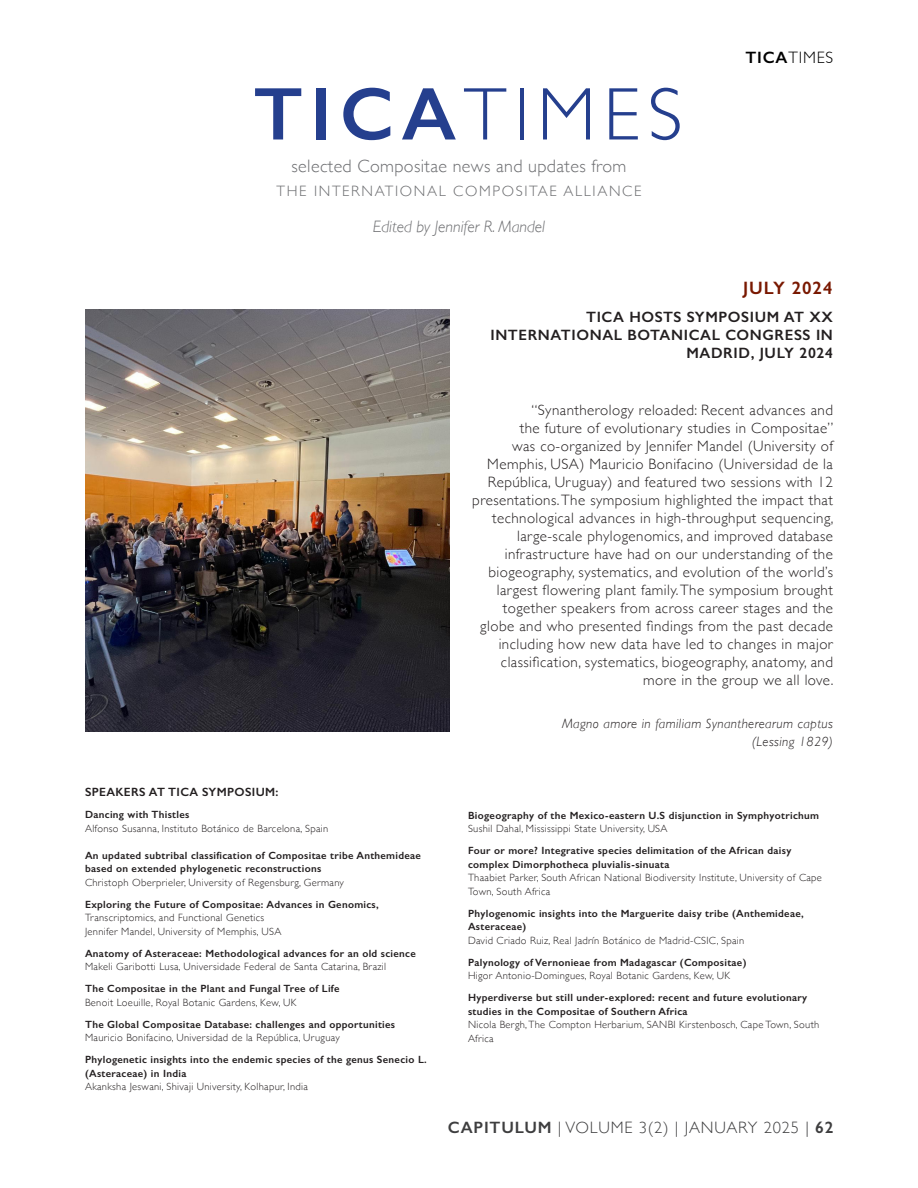
<style>
.page{position:relative;width:918px;height:1188px;background:#fff}
.page>*{position:absolute;margin:0;border:0;box-sizing:border-box;transform-origin:0 0}
.t1{font:300 75px "Gill Sans";letter-spacing:.1em;color:#253f8e}
.t2{font:300 18px "Gill Sans";letter-spacing:.02em;color:#6c6d70}
.Inline_Subtitle{font:600 18px "Gill Sans";letter-spacing:.05em;color:#791800}
.t3{font:300 16.5px "Gill Sans";letter-spacing:.05em;color:#3e3e3f}
.t4{font:italic 300 16.5px "Gill Sans";color:#6c6d70}
.Inline_Subtitle-2{font:300 16.5px "Gill Sans";letter-spacing:.05em;color:#000}
.abstract{font:300 15px/18px "Gill Sans";letter-spacing:.03em;color:#231f20;text-align:right}
.abstract-2{font:600 15px/18px "Gill Sans";letter-spacing:.04em;color:#231f20;text-align:right}
.t5{font:300 15px "Gill Sans";letter-spacing:.11em;color:#6c6d70}
.abstract-3{font:italic 300 13.5px/18px "Gill Sans";letter-spacing:.03em;color:#231f20;text-align:right}
.abstract-4{font:600 12px "Gill Sans";letter-spacing:.03em;color:#231f20}
.abstract-5{font:600 10.5px/13.5px "Gill Sans";letter-spacing:.03em;color:#231f20}
.abstract-6{font:300 10.5px/13.5px "Gill Sans";letter-spacing:.03em;color:#231f20}
.s1{font-weight:600}
.s2{font-weight:300}
</style>
<div class="page">
<img style="left:85px;top:310px;width:365px;height:421px">
<p class="t1" style="left:253px;top:56px;width:431px"><span class="s1">TICA</span>TIMES</p>
<p class="t2" style="left:292px;top:152px;width:336px">selected Compositae news and updates from</p>
<p class="t5" style="left:277px;top:180px;width:366px">THE INTERNATIONAL COMPOSITAE ALLIANCE</p>
<p class="t4" style="left:373px;top:217px;width:174px">Edited by Jennifer R. Mandel</p>
<p class="Inline_Subtitle-2" style="left:745px;top:45px;width:89px"><span class="s1">TICA</span>TIMES</p>
<p class="Inline_Subtitle" style="left:743px;top:277px;width:91px">JULY 2024</p>
<p class="abstract-2" style="left:490px;top:308px;width:344px">TICA HOSTS SYMPOSIUM AT XX<br>INTERNATIONAL BOTANICAL CONGRESS IN<br>MADRID, JULY 2024</p>
<p class="abstract-4" style="left:85px;top:785px;width:195px">SPEAKERS AT TICA SYMPOSIUM:</p>
<p class="abstract-6" style="left:85px;top:808px;width:245px"><span class="s1">Dancing with Thistles<br></span>Alfonso Susanna, Instituto Botánico de Barcelona, Spain</p>
<p class="abstract-5" style="left:85px;top:848px;width:337px">An updated subtribal classification of Compositae tribe Anthemideae based on extended phylogenetic reconstructions<br><span class="s2">Christoph Oberprieler, University of Regensburg, Germany</span></p>
<p class="abstract-6" style="left:85px;top:897px;width:295px"><span class="s1">Exploring the Future of Compositae: Advances in Genomics,<br></span>Transcriptomics, and Functional Genetics<br>Jennifer Mandel, University of Memphis, USA</p>
<p class="abstract-6" style="left:85px;top:946px;width:332px"><span class="s1">Anatomy of Asteraceae: Methodological advances for an old science<br></span>Makeli Garibotti Lusa, Universidade Federal de Santa Catarina, Brazil</p>
<p class="abstract-5" style="left:85px;top:982px;width:256px">The Compositae in the Plant and Fungal Tree of Life<br><span class="s2">Benoit Loeuille, Royal Botanic Gardens, Kew, UK</span></p>
<p class="abstract-5" style="left:85px;top:1017px;width:312px">The Global Compositae Database: challenges and opportunities<br><span class="s2">Mauricio Bonifacino, Universidad de la República, Uruguay</span></p>
<p class="abstract-5" style="left:85px;top:1053px;width:343px">Phylogenetic insights into the endemic species of the genus Senecio L. (Asteraceae) in India<br><span class="s2">Akanksha Jeswani, Shivaji University, Kolhapur, India</span></p>
<p class="abstract" style="left:472px;top:401px;width:363px">“Synantherology reloaded: Recent advances and<br>the future of evolutionary studies in Compositae”<br>was co-organized by Jennifer Mandel (University of Memphis, USA) Mauricio Bonifacino (Universidad de la República, Uruguay) and featured two sessions with 12 presentations. The symposium highlighted the impact that technological advances in high-throughput sequencing, large-scale phylogenomics, and improved database infrastructure have had on our understanding of the biogeography, systematics, and evolution of the world’s largest flowering plant family. The symposium brought together speakers from across career stages and the globe and who presented findings from the past decade including how new data have led to changes in major classification, systematics, biogeography, anatomy, and more in the group we all love.</p>
<p class="abstract-3" style="left:562px;top:715px;width:272px">Magno amore in familiam Synantherearum captus (Lessing 1829)</p>
<p class="abstract-5" style="left:468px;top:809px;width:353px">Biogeography of the Mexico-eastern U.S disjunction in Symphyotrichum<br><span class="s2">Sushil Dahal, Mississippi State University, USA</span></p>
<p class="abstract-5" style="left:468px;top:844px;width:355px">Four or more? Integrative species delimitation of the African daisy complex Dimorphotheca pluvialis-sinuata<br><span class="s2">Thaabiet Parker, South African National Biodiversity Institute, University of Cape Town, South Africa</span></p>
<p class="abstract-5" style="left:468px;top:907px;width:337px">Phylogenomic insights into the Marguerite daisy tribe (Anthemideae,<br>Asteraceae)<br><span class="s2">David Criado Ruiz, Real Jadrín Botánico de Madrid-CSIC, Spain</span></p>
<p class="abstract-6" style="left:468px;top:955px;width:280px"><span class="s1">Palynology of Vernonieae from Madagascar (Compositae)<br></span>Higor Antonio-Domingues, Royal Botanic Gardens, Kew, UK</p>
<p class="abstract-5" style="left:468px;top:991px;width:353px">Hyperdiverse but still under-explored: recent and future evolutionary studies in the Compositae of Southern Africa<br><span class="s2">Nicola Bergh, The Compton Herbarium, SANBI Kirstenbosch, Cape Town, South Africa</span></p>
<h3 class="t3" style="left:448px;top:1115px;width:387px"><span class="s1">CAPITULUM</span> | VOLUME 3(2) | JANUARY 2025 | <span class="s1">62</span></h3>
</div>
